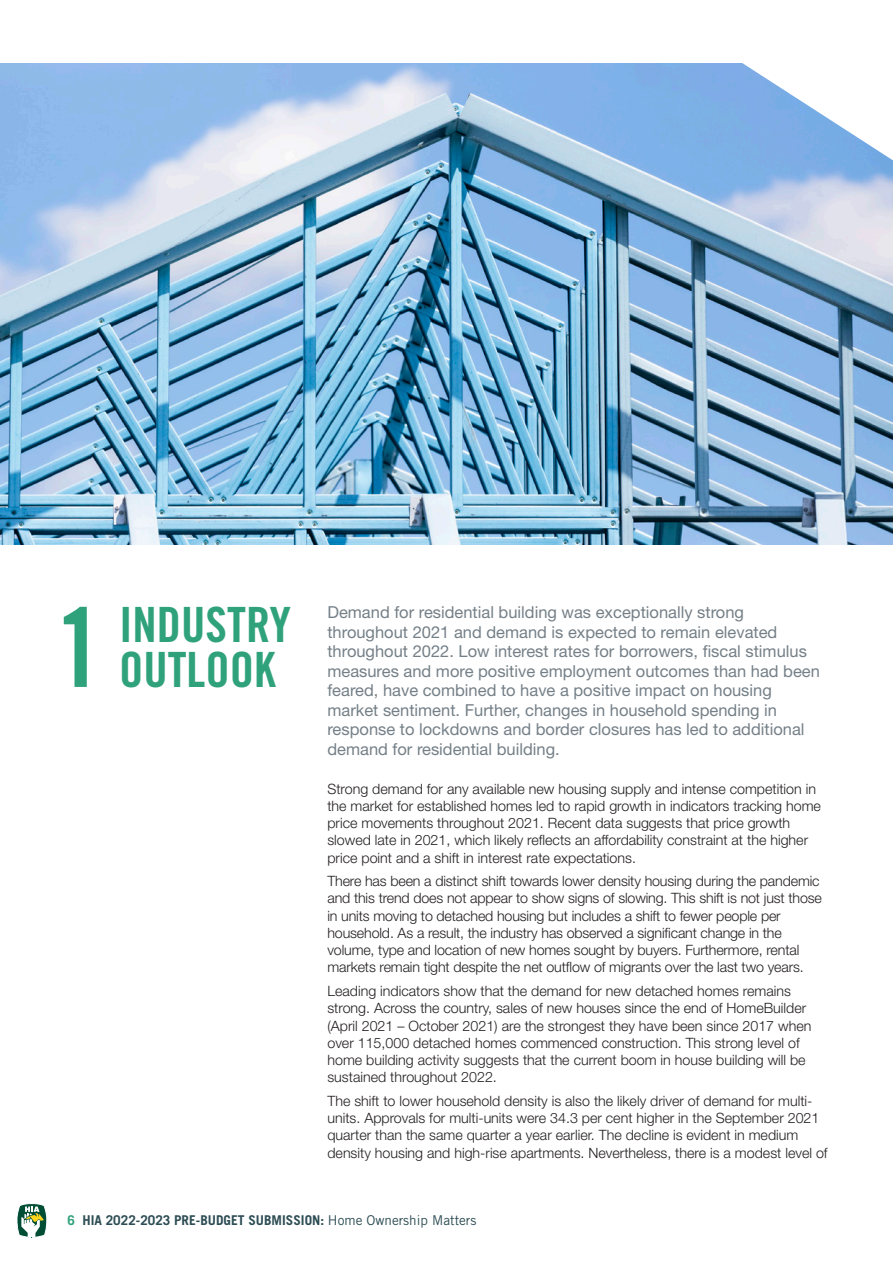
<style>
.page{position:relative;width:893px;height:1263px;background:#fff}
.page>*{position:absolute;margin:0;border:0;box-sizing:border-box;transform-origin:0 0}
.imperative_heads{font:109.5px "Trade Gothic LT Pro Bd Cn 20";color:#30a27b}
.imperative_heads-2{font:48.6px/44.5px "Trade Gothic LT Pro Bd Cn 20";color:#30a27b}
.INTRO{font:16.5px/19.5px "Helvetica Neue LT Std";color:#747f87}
.body_copy{font:300 14.25px/17.2px "Helvetica Neue LT Std";color:#231f20}
.SUBHEADS{font:700 13.5px "Trade Gothic LT Pro";color:#2d4d54}
.s1{color:#30a27b}
.s2{font-weight:400}
</style>
<div class="page">
<svg style="left:17px;top:1203px;width:30px;height:34px"></svg>
<img style="left:0;top:64px;width:893px;height:480px">
<svg style="left:730px;top:63px;width:163px;height:97px"></svg>
<p class="imperative_heads" style="left:55px;top:581px;width:50px">1</p>
<p class="imperative_heads-2" style="left:119px;top:602px;width:173px">INDUSTRY<br>OUTLOOK</p>
<p class="INTRO" style="left:327px;top:603px;width:494px">Demand for residential building was exceptionally strong throughout 2021 and demand is expected to remain elevated throughout 2022. Low interest rates for borrowers, fiscal stimulus measures and more positive employment outcomes than had been feared, have combined to have a positive impact on housing market sentiment. Further, changes in household spending in response to lockdowns and border closures has led to additional demand for residential building.</p>
<p class="body_copy" style="left:327px;top:779px;width:495px">Strong demand for any available new housing supply and intense competition in the market for established homes led to rapid growth in indicators tracking home price movements throughout 2021. Recent data suggests that price growth slowed late in 2021, which likely reflects an affordability constraint at the higher price point and a shift in interest rate expectations.</p>
<p class="body_copy" style="left:327px;top:872px;width:496px">There has been a distinct shift towards lower density housing during the pandemic and this trend does not appear to show signs of slowing. This shift is not just those in units moving to detached housing but includes a shift to fewer people per household. As a result, the industry has observed a significant change in the volume, type and location of new homes sought by buyers. Furthermore, rental markets remain tight despite the net outflow of migrants over the last two years.</p>
<p class="body_copy" style="left:327px;top:982px;width:485px">Leading indicators show that the demand for new detached homes remains strong. Across the country, sales of new houses since the end of HomeBuilder (April 2021 – October 2021) are the strongest they have been since 2017 when over 115,000 detached homes commenced construction. This strong level of home building activity suggests that the current boom in house building will be sustained throughout 2022.</p>
<p class="body_copy" style="left:327px;top:1092px;width:502px">The shift to lower household density is also the likely driver of demand for multi&shy;units. Approvals for multi-units were 34.3 per cent higher in the September 2021 quarter than the same quarter a year earlier. The decline is evident in medium density housing and high-rise apartments. Nevertheless, there is a modest level of</p>
<p class="SUBHEADS" style="left:68px;top:1212px;width:410px"><span class="s1">6</span> HIA 2022-2023 PRE-BUDGET SUBMISSION: <span class="s2">Home Ownership Matters</span></p>
</div>
